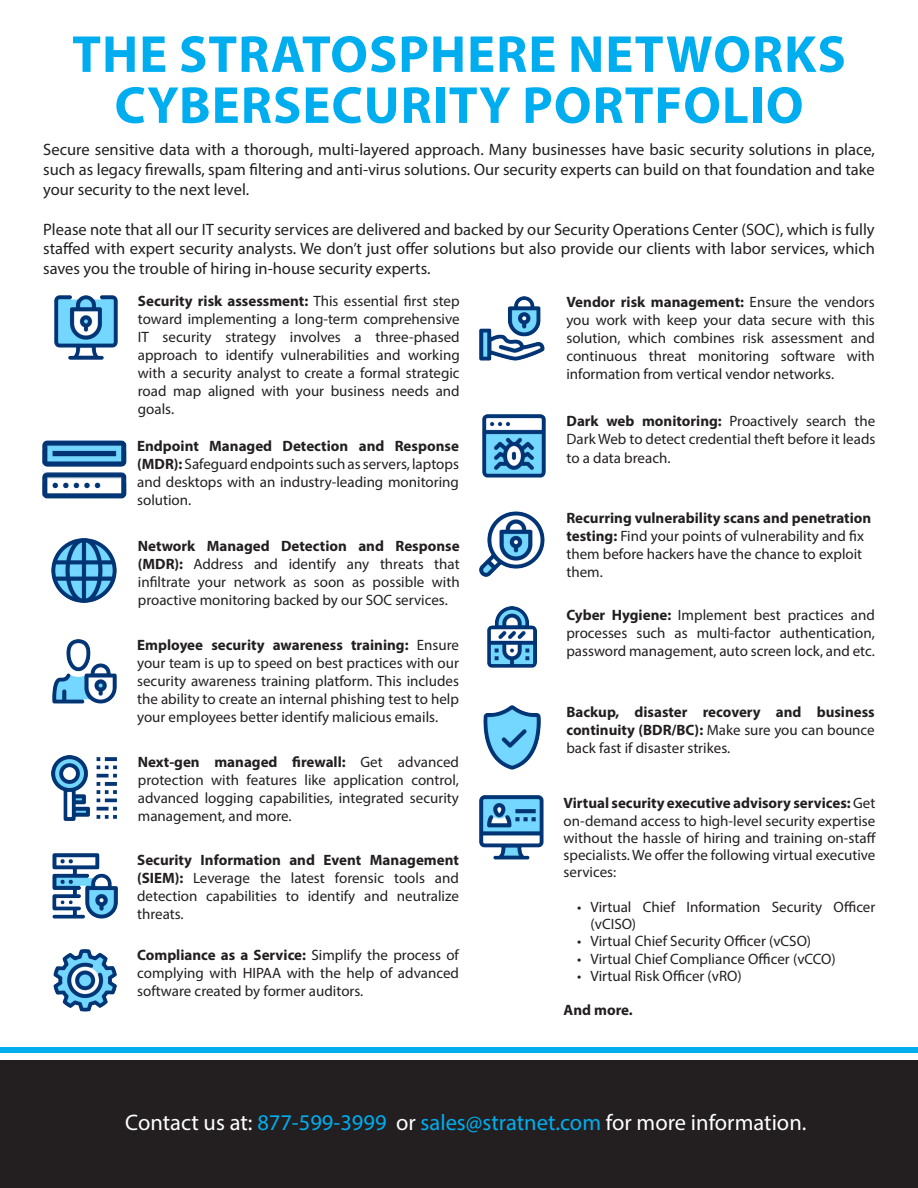
<style>
.page{position:relative;width:918px;height:1188px;background:#fff}
.page>*{position:absolute;margin:0;border:0;box-sizing:border-box;transform-origin:0 0}
.t1{font:700 52.5px/51px "Myriad Pro";letter-spacing:.02em;color:#00aeef;text-align:center}
.t2{font:22.5px "Myriad Pro";color:#fff}
.t3{font:16.5px/19.8px "Myriad Pro";color:#231f20;text-align:justify}
.t4{font:15px/18px "Myriad Pro";color:#231f20;text-align:justify}
.t5{font:700 15px/18px "Myriad Pro";color:#231f20;text-align:justify}
.s1{font-weight:700}
.s2{font-weight:400}
.s3{color:#00aeef}
</style>
<div class="page">
<div style="left:0;top:1061px;width:918px;height:127px;background:#231f20"></div>
<div style="left:0;top:1047px;width:918px;height:6px;background:#00aeef"></div>
<img style="left:54px;top:295px;width:64px;height:64px">
<img style="left:43px;top:440px;width:84px;height:62px">
<img style="left:51px;top:538px;width:65px;height:65px">
<img style="left:53px;top:639px;width:64px;height:64px">
<img style="left:51px;top:755px;width:65px;height:65px">
<img style="left:53px;top:854px;width:64px;height:64px">
<img style="left:53px;top:949px;width:63px;height:63px">
<img style="left:480px;top:296px;width:64px;height:65px">
<img style="left:482px;top:414px;width:63px;height:63px">
<img style="left:480px;top:512px;width:64px;height:64px">
<img style="left:487px;top:606px;width:50px;height:61px">
<img style="left:484px;top:706px;width:56px;height:64px">
<img style="left:480px;top:795px;width:64px;height:64px">
<p class="t1" style="left:72px;top:27px;width:775px">THE STRATOSPHERE NETWORKS<br>CYBERSECURITY PORTFOLIO</p>
<p class="t3" style="left:43px;top:140px;width:833px">Secure sensitive data with a thorough, multi-layered approach. Many businesses have basic security solutions in place, such as legacy firewalls, spam filtering and anti-virus solutions. Our security experts can build on that foundation and take your security to the next level.</p>
<p class="t3" style="left:43px;top:219px;width:833px">Please note that all our IT security services are delivered and backed by our Security Operations Center (SOC), which is fully staffed with expert security analysts. We don’t just offer solutions but also provide our clients with labor services, which saves you the trouble of hiring in-house security experts.</p>
<p class="t4" style="left:138px;top:292px;width:323px"><span class="s1">Security risk assessment:</span> This essential first step toward implementing a long-term comprehensive IT security strategy involves a three-phased approach to identify vulnerabilities and working with a security analyst to create a formal strategic road map aligned with your business needs and goals.</p>
<p class="t4" style="left:137px;top:437px;width:323px"><span class="s1">Endpoint Managed Detection and Response (MDR):</span> Safeguard endpoints such as servers, laptops and desktops with an industry-leading monitoring solution.</p>
<p class="t4" style="left:138px;top:536px;width:323px"><span class="s1">Network Managed Detection and Response (MDR):</span> Address and identify any threats that infiltrate your network as soon as possible with proactive monitoring backed by our SOC services.</p>
<p class="t4" style="left:137px;top:636px;width:323px"><span class="s1">Employee security awareness training:</span> Ensure your team is up to speed on best practices with our security awareness training platform. This includes the ability to create an internal phishing test to help your employees better identify malicious emails.</p>
<p class="t4" style="left:138px;top:752px;width:323px"><span class="s1">Next-gen managed firewall:</span> Get advanced protection with features like application control, advanced logging capabilities, integrated security management, and more.</p>
<p class="t4" style="left:137px;top:851px;width:323px"><span class="s1">Security Information and Event Management (SIEM):</span> Leverage the latest forensic tools and detection capabilities to identify and neutralize threats.</p>
<p class="t4" style="left:137px;top:946px;width:323px"><span class="s1">Compliance as a Service:</span> Simplify the process of complying with HIPAA with the help of advanced software created by former auditors.</p>
<p class="t4" style="left:566px;top:292px;width:310px"><span class="s1">Vendor risk management:</span> Ensure the vendors you work with keep your data secure with this solution, which combines risk assessment and continuous threat monitoring software with information from vertical vendor networks.</p>
<p class="t4" style="left:567px;top:411px;width:310px"><span class="s1">Dark web monitoring:</span> Proactively search the<br>Dark Web to detect credential theft before it leads</p>
<p class="t4" style="left:567px;top:449px;width:105px">to a data breach.</p>
<p class="t4" style="left:566px;top:509px;width:306px;text-align:left"><span class="s1">Recurring vulnerability scans and penetration testing:</span> Find your points of vulnerability and fix them before hackers have the chance to exploit them.</p>
<p class="t4" style="left:566px;top:606px;width:310px"><span class="s1">Cyber Hygiene:</span> Implement best practices and processes such as multi-factor authentication, password management, auto screen lock, and etc.</p>
<p class="t5" style="left:566px;top:702px;width:310px">Backup, disaster recovery and business continuity (BDR/BC): <span class="s2">Make sure you can bounce back fast if disaster strikes.</span></p>
<p class="t4" style="left:564px;top:795px;width:314px;line-height:17.2px"><span class="s1">Virtual security executive advisory services:</span> Get on-demand access to high-level security expertise without the hassle of hiring and training on-staff specialists. We offer the following virtual executive services:</p>
<p class="t4" style="left:591px;top:898px;width:286px;line-height:17.2px;text-indent:-14px">• Virtual Chief Information Security Officer (vCISO)</p>
<p class="t4" style="left:577px;top:932px;width:236px">• Virtual Chief Security Officer (vCSO)</p>
<p class="t4" style="left:577px;top:949px;width:260px">• Virtual Chief Compliance Officer (vCCO)</p>
<p class="t4" style="left:577px;top:967px;width:166px">• Virtual Risk Officer (vRO)</p>
<p class="t5" style="left:564px;top:1001px;width:71px">And more.</p>
<p class="t2" style="left:125px;top:1109px;width:683px">Contact us at: <span class="s3">877-599-3999</span> or <span class="s3">sales@stratnet.com</span> for more information.</p>
</div>
